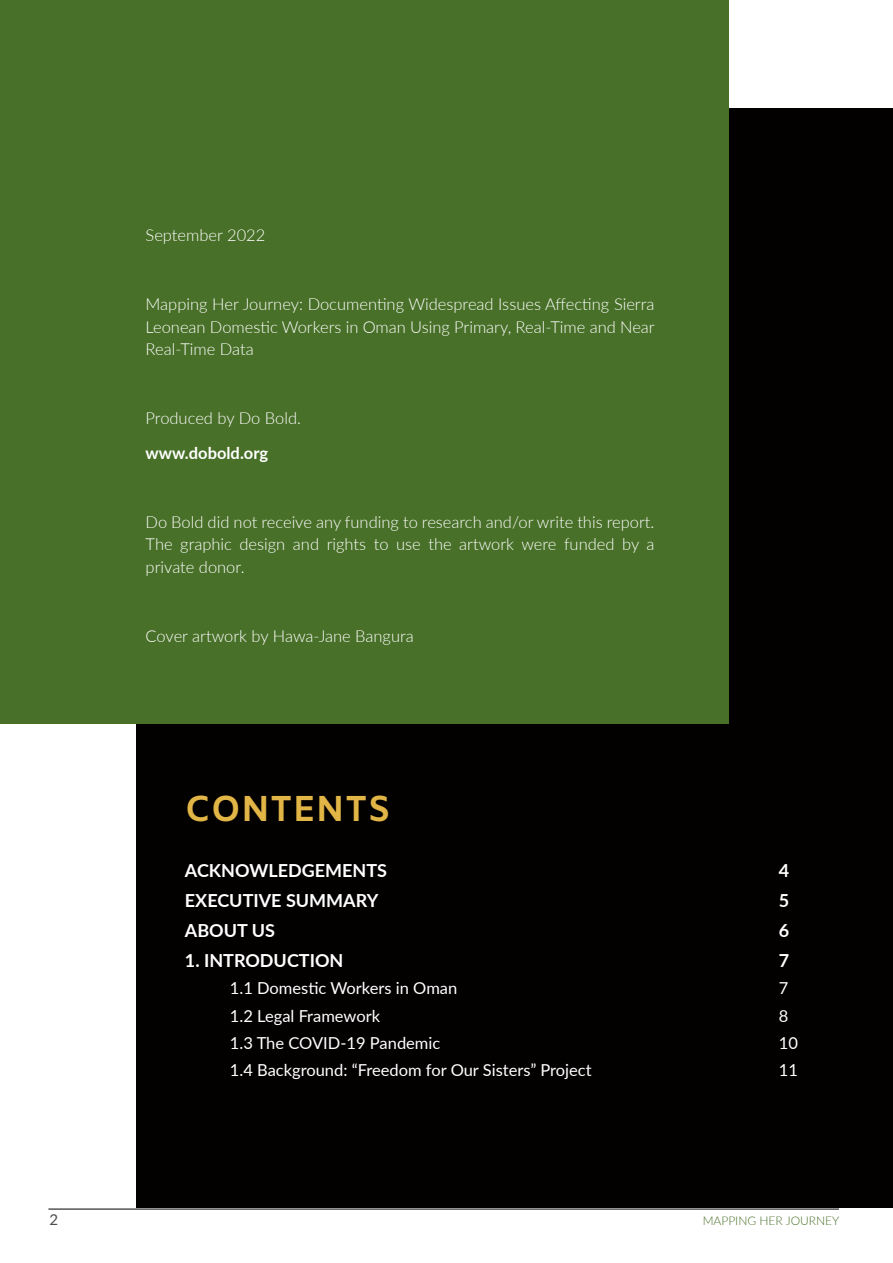
<style>
.page{position:relative;width:893px;height:1263px;background:#fff}
.page>*{position:absolute;margin:0;border:0;box-sizing:border-box;transform-origin:0 0}
.t1{font:700 36px "Amiko";color:#e2b547}
.t2{font:700 18px "Lato";color:#fff}
.t3{font:300 16.5px/22.5px "Lato";color:#fff;text-align:justify}
.t4{font:16.5px "Lato";color:#fff}
.t5{font:700 16.5px "Lato";color:#fff}
.t6{font:15px "Lato";color:#4d4d4f}
.t7{font:300 12px "Lato";color:#487028}
</style>
<div class="page">
<hr style="left:48px;top:1209px;width:791px;height:1px;background:#000">
<div style="left:137px;top:108px;width:756px;height:1100px;background:#030000"></div>
<div style="left:0;top:0;width:728px;height:724px;background:#487028"></div>
<p class="t3" style="left:146px;top:224px;width:121px">September 2022</p>
<p class="t3" style="left:146px;top:293px;width:511px">Mapping Her Journey: Documenting Widespread Issues Affecting Sierra Leonean Domestic Workers in Oman Using Primary, Real-Time and Near Real-Time Data</p>
<p class="t3" style="left:146px;top:407px;width:157px">Produced by Do Bold.</p>
<p class="t5" style="left:146px;top:441px;width:124px">www.dobold.org</p>
<p class="t3" style="left:146px;top:510px;width:510px">Do Bold did not receive any funding to research and/or write this report.<br>The graphic design and rights to use the artwork were funded by a private donor.</p>
<p class="t3" style="left:146px;top:624px;width:270px">Cover artwork by Hawa-Jane Bangura</p>
<h1 class="t1" style="left:185px;top:788px;width:207px">CONTENTS</h1>
<p class="t2" style="left:185px;top:857px;width:204px">ACKNOWLEDGEMENTS</p>
<p class="t2" style="left:779px;top:857px;width:12px">4</p>
<p class="t2" style="left:185px;top:887px;width:195px">EXECUTIVE SUMMARY</p>
<p class="t2" style="left:779px;top:887px;width:12px">5</p>
<p class="t2" style="left:185px;top:917px;width:92px">ABOUT US</p>
<p class="t2" style="left:779px;top:917px;width:12px">6</p>
<p class="t2" style="left:185px;top:947px;width:160px">1. INTRODUCTION</p>
<p class="t2" style="left:779px;top:947px;width:12px">7</p>
<p class="t4" style="left:230px;top:976px;width:229px">1.1 Domestic Workers in Oman</p>
<p class="t4" style="left:779px;top:976px;width:11px">7</p>
<p class="t4" style="left:230px;top:1004px;width:152px">1.2 Legal Framework</p>
<p class="t4" style="left:779px;top:1004px;width:11px">8</p>
<p class="t4" style="left:230px;top:1031px;width:212px">1.3 The COVID-19 Pandemic</p>
<p class="t4" style="left:779px;top:1031px;width:21px">10</p>
<p class="t4" style="left:230px;top:1058px;width:363px">1.4 Background: “Freedom for Our Sisters” Project</p>
<p class="t4" style="left:779px;top:1058px;width:21px">11</p>
<p class="t6" style="left:49px;top:1209px;width:10px">2</p>
<p class="t7" style="left:703px;top:1213px;width:138px">MAPPING HER JOURNEY</p>
</div>
